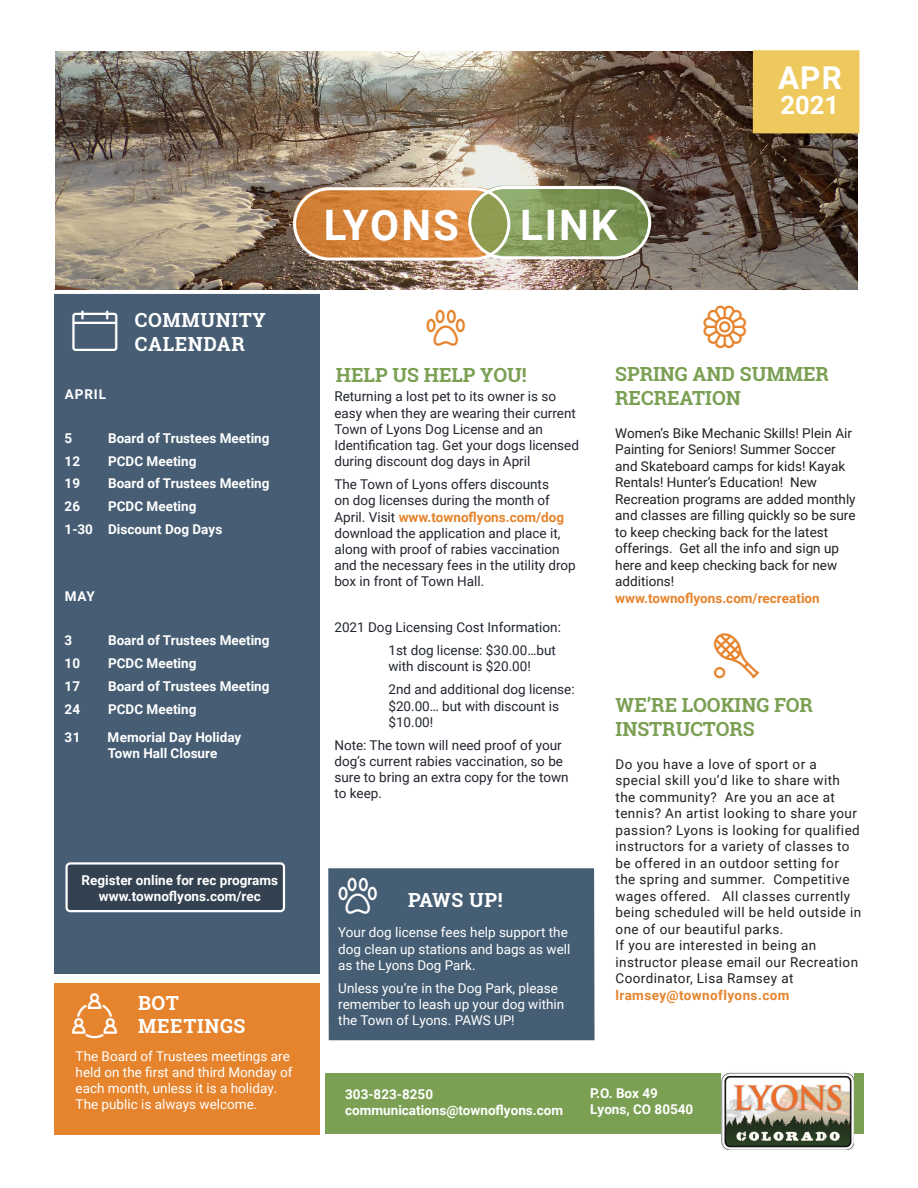
<style>
.page{position:relative;width:918px;height:1188px;background:#fff}
.page>*{position:absolute;margin:0;border:0;box-sizing:border-box;transform-origin:0 0}
.t1{font:700 42px "Roboto";letter-spacing:.05em;color:#fff}
.t2{font:700 31.5px "Roboto";color:#fff}
.t3{font:700 25.5px "Roboto";color:#fff}
.fun_facts_-_title{font:700 19.5px/23.4px "Roboto Slab";color:#7ba054}
.fun_facts_-_title-2{font:700 19.5px/23.4px "Roboto Slab";letter-spacing:.03em;color:#fff}
.body{font:13.5px/16.2px "Roboto";color:#21252f}
.fun_facts_-_title-3{font:13.5px/16.5px "Roboto";letter-spacing:.03em;color:#231f20}
.body-2{font:13.5px/16.5px "Roboto";color:#231f20}
.fun_facts_-_title-4{font:13.5px/16.2px "Roboto";color:#fff}
.calendar_-_info{font:700 13.5px "Roboto";color:#fff}
.fun_facts_-_title-5{font:700 13.5px/16.2px "Roboto";color:#fff}
.calendar_-_month{font:700 13.5px/16.2px "Roboto";color:#fff}
.s1{font-weight:700;color:#e6842d}
</style>
<div class="page">
<div style="left:54px;top:289px;width:266px;height:685px;background:#465d74"></div>
<div style="left:41px;top:289px;width:817px;height:5px;background:#fff"></div>
<div style="left:325px;top:1074px;width:539px;height:60px;background:#7ba054"></div>
<div style="left:66px;top:864px;width:219px;height:47px;background:#334151;border-radius:4px"></div>
<div style="left:65px;top:862px;width:220px;height:50px;border:2px solid #fff;border-radius:4px"></div>
<div style="left:54px;top:983px;width:266px;height:151px;background:#e6842d"></div>
<img style="left:55px;top:52px;width:803px;height:238px">
<div style="left:753px;top:50px;width:107px;height:83px;background:#eeca5e"></div>
<svg style="left:293px;top:187px;width:218px;height:71px;fill:#d6833a"></svg>
<svg style="left:468px;top:186px;width:183px;height:71px"></svg>
<div style="left:468px;top:186px;width:183px;height:73px;border:3px solid #fff;border-radius:35px"></div>
<div style="left:293px;top:187px;width:217px;height:74px;border:3px solid #fff;border-radius:35px"></div>
<img style="left:722px;top:1072px;width:132px;height:77px">
<div style="left:328px;top:868px;width:267px;height:172px;background:#465e74"></div>
<svg style="left:358px;top:954px;width:45px;height:25px"></svg>
<svg style="left:339px;top:877px;width:38px;height:36px"></svg>
<p class="t2" style="left:778px;top:55px;width:65px">APR</p>
<p class="t3" style="left:781px;top:87px;width:60px">2021</p>
<p class="fun_facts_-_title-2" style="left:135px;top:308px;width:132px">COMMUNITY</p>
<p class="fun_facts_-_title-2" style="left:135px;top:332px;width:111px">CALENDAR</p>
<p class="calendar_-_month" style="left:65px;top:385px;width:43px">APRIL</p>
<p class="calendar_-_info" style="left:65px;top:428px;width:9px">5</p>
<p class="calendar_-_info" style="left:108px;top:428px;width:163px">Board of Trustees Meeting</p>
<p class="calendar_-_info" style="left:65px;top:451px;width:17px">12</p>
<p class="calendar_-_info" style="left:108px;top:451px;width:90px">PCDC Meeting</p>
<p class="calendar_-_info" style="left:65px;top:474px;width:17px">19</p>
<p class="calendar_-_info" style="left:108px;top:474px;width:163px">Board of Trustees Meeting</p>
<p class="calendar_-_info" style="left:65px;top:497px;width:17px">26</p>
<p class="calendar_-_info" style="left:108px;top:497px;width:90px">PCDC Meeting</p>
<p class="calendar_-_info" style="left:65px;top:520px;width:159px">1-30 Discount Dog Days</p>
<p class="calendar_-_month" style="left:65px;top:588px;width:32px">MAY</p>
<p class="calendar_-_info" style="left:65px;top:631px;width:9px">3</p>
<p class="calendar_-_info" style="left:108px;top:631px;width:163px">Board of Trustees Meeting</p>
<p class="calendar_-_info" style="left:65px;top:654px;width:17px">10</p>
<p class="calendar_-_info" style="left:108px;top:654px;width:90px">PCDC Meeting</p>
<p class="calendar_-_info" style="left:65px;top:677px;width:17px">17</p>
<p class="calendar_-_info" style="left:108px;top:677px;width:163px">Board of Trustees Meeting</p>
<p class="calendar_-_info" style="left:65px;top:700px;width:17px">24</p>
<p class="calendar_-_info" style="left:108px;top:700px;width:90px">PCDC Meeting</p>
<p class="calendar_-_month" style="left:65px;top:728px;width:17px">31</p>
<p class="calendar_-_month" style="left:108px;top:728px;width:135px">Memorial Day Holiday<br>Town Hall Closure</p>
<p class="fun_facts_-_title-5" style="left:82px;top:871px;width:198px;text-align:center">Register online for rec programs www.townoflyons.com/rec</p>
<p class="fun_facts_-_title-2" style="left:138px;top:991px;width:109px">BOT<br>MEETINGS</p>
<p class="fun_facts_-_title-4" style="left:76px;top:1047px;width:218px">The Board of Trustees meetings are held on the first and third Monday of each month, unless it is a holiday.<br>The public is always welcome.</p>
<p class="t1" style="left:324px;top:195px;width:137px">LYONS</p>
<p class="t1" style="left:520px;top:195px;width:99px">LINK</p>
<p class="fun_facts_-_title" style="left:336px;top:363px;width:192px">HELP US HELP YOU!</p>
<p class="body" style="left:334px;top:388px;width:246px">Returning a lost pet to its owner is so easy when they are wearing their current Town of Lyons Dog License and an Identification tag. Get your dogs licensed during discount dog days in April</p>
<p class="body" style="left:334px;top:476px;width:243px">The Town of Lyons offers discounts<br>on dog licenses during the month of April. Visit <span class="s1">www.townoflyons.com/dog </span>download the application and place it, along with proof of rabies vaccination and the necessary fees in the utility drop box in front of Town Hall.</p>
<p class="body" style="left:334px;top:619px;width:228px">2021 Dog Licensing Cost Information:</p>
<p class="body" style="left:388px;top:642px;width:169px">1st dog license: $30.00…but with discount is $20.00!</p>
<p class="body" style="left:388px;top:681px;width:188px">2nd and additional dog license: $20.00… but with discount is $10.00!</p>
<p class="body" style="left:334px;top:736px;width:236px">Note: The town will need proof of your dog’s current rabies vaccination, so be sure to bring an extra copy for the town to keep.</p>
<p class="fun_facts_-_title-2" style="left:408px;top:888px;width:96px">PAWS UP!</p>
<p class="fun_facts_-_title-4" style="left:338px;top:924px;width:234px">Your dog license fees help support the dog clean up stations and bags as well as the Lyons Dog Park.</p>
<p class="fun_facts_-_title-4" style="left:338px;top:979px;width:228px">Unless you’re in the Dog Park, please remember to leash up your dog within the Town of Lyons. PAWS UP!</p>
<p class="fun_facts_-_title" style="left:615px;top:362px;width:215px">SPRING AND SUMMER<br>RECREATION</p>
<p class="body-2" style="left:615px;top:424px;width:242px">Women’s Bike Mechanic Skills! Plein Air Painting for Seniors! Summer Soccer and Skateboard camps for kids! Kayak Rentals! Hunter’s Education! New Recreation programs are added monthly and classes are filling quickly so be sure to keep checking back for the latest offerings. Get all the info and sign up here and keep checking back for new additions! <span class="s1">www.townoflyons.com/recreation</span></p>
<p class="fun_facts_-_title" style="left:616px;top:693px;width:199px">WE’RE LOOKING FOR<br>INSTRUCTORS</p>
<p class="fun_facts_-_title-3" style="left:616px;top:755px;width:247px">Do you have a love of sport or a special skill you’d like to share with the community? Are you an ace at tennis? An artist looking to share your passion? Lyons is looking for qualified instructors for a variety of classes to be offered in an outdoor setting for the spring and summer. Competitive wages offered. All classes currently being scheduled will be held outside in one of our beautiful parks.<br>If you are interested in being an instructor please email our Recreation Coordinator, Lisa Ramsey at <span class="s1">lramsey@townoflyons.com</span></p>
<p class="fun_facts_-_title-5" style="left:345px;top:1085px;width:219px">303-823-8250 communications@townoflyons.com</p>
<p class="fun_facts_-_title-5" style="left:590px;top:1085px;width:105px">P.O. Box 49<br>Lyons, CO 80540</p>
</div>
